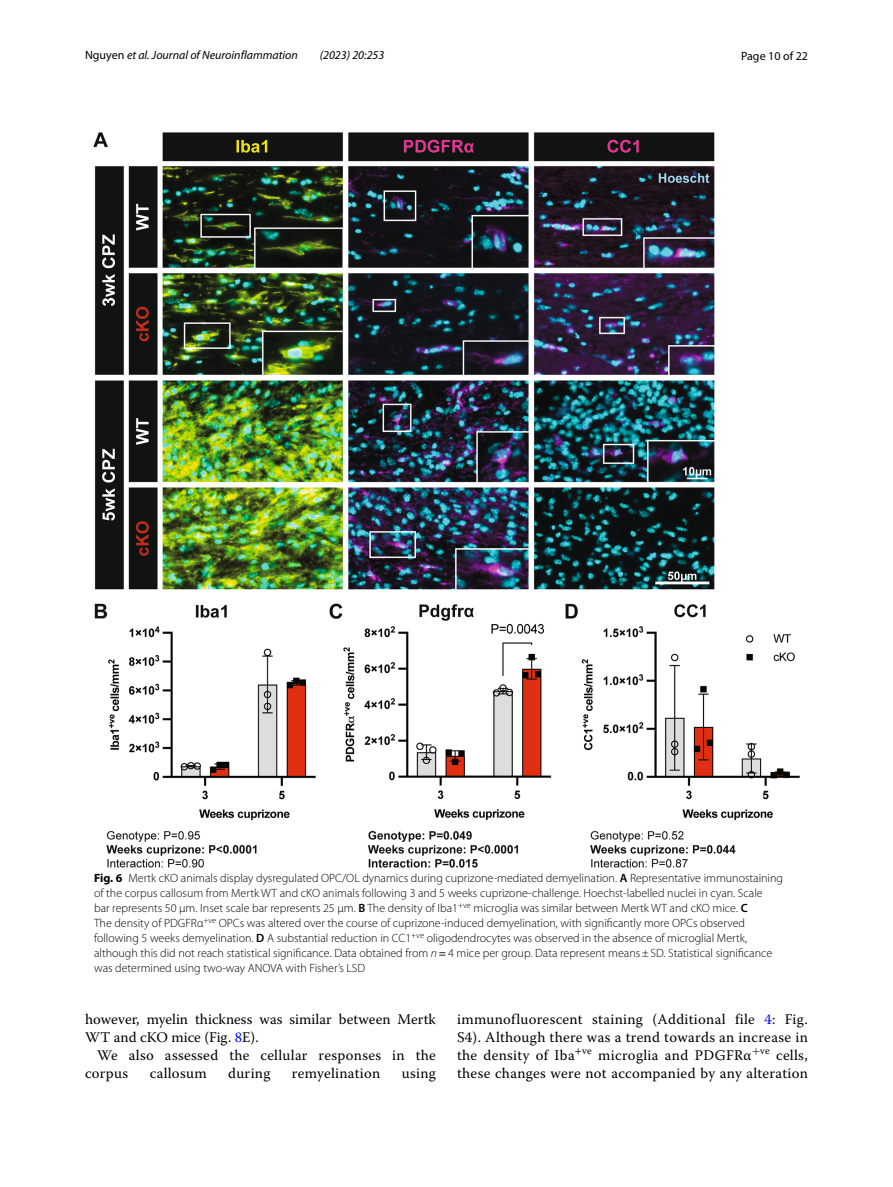
<style>
.page{position:relative;width:893px;height:1187px;background:#fff}
.page>*{position:absolute;margin:0;border:0;box-sizing:border-box;transform-origin:0 0}
.t1{font:14.7px/18px "Warnock Pro";letter-spacing:.02em;color:#000}
.t2{font:14.7px/18px "Warnock Pro";color:#000}
.t3{font:300 12px/15px "Myriad Pro";color:#000}
.t4{font:italic 12px "Myriad Pro";color:#000}
.t5{font:12px "Myriad Pro";color:#000}
.s1{font-style:normal}
.s2{font-weight:700}
.s3{font-weight:600}
.s4{font-style:italic}
.s5{font-family:"STIX";font-weight:400;font-style:italic}
.s6{color:#00f}
</style>
<div class="page">
<img style="left:94px;top:133px;width:705px;height:734px">
<p class="t4" style="left:85px;top:48px;width:214px"><span class="s1">Nguyen</span> et al. Journal of Neuroinflammation</p>
<p class="t4" style="left:320px;top:48px;width:66px">(2023) 20:253</p>
<p class="t5" style="left:741px;top:48px;width:68px">Page 10 of 22</p>
<p class="t3" style="left:94px;top:871px;width:690px"><span class="s2">Fig. 6</span> Mertk cKO animals display dysregulated OPC/OL dynamics during cuprizone-mediated demyelination. <span class="s3">A</span> Representative immunostaining of the corpus callosum from Mertk WT and cKO animals following 3 and 5 weeks cuprizone-challenge. Hoechst-labelled nuclei in cyan. Scale<br>bar represents 50 µm. Inset scale bar represents 25 µm. <span class="s3">B</span> The density of -Iba1<sup>+ve</sup> microglia was similar between Mertk WT and cKO mice. <span class="s3">C<br></span>The density of PDGFRα<sup>+ve</sup> OPCs was altered over the course of cuprizone-induced demyelination, with significantly more OPCs observed following 5 weeks demyelination. <span class="s3">D</span> A substantial reduction in -CC1<sup>+ve</sup> oligodendrocytes was observed in the absence of microglial Mertk, although this did not reach statistical significance. Data obtained from <span class="s4">n</span><span class="s5">=</span>4 mice per group. Data represent means±SD. Statistical significance was determined using two-way ANOVA with Fisher’s LSD</p>
<p class="t2" style="left:85px;top:1010px;width:352px">however, myelin thickness was similar between Mertk<br>WT and cKO mice (Fig. <span class="s6">8</span>E).</p>
<p class="t1" style="left:85px;top:1046px;width:352px;text-indent:12px">We also assessed the cellular responses in the corpus</p>
<p class="t1" style="left:150px;top:1064px;width:59px">callosum</p>
<p class="t1" style="left:228px;top:1064px;width:44px">during</p>
<p class="t1" style="left:292px;top:1064px;width:90px">remyelination</p>
<p class="t1" style="left:402px;top:1064px;width:36px">using</p>
<p class="t1" style="left:457px;top:1010px;width:352px;text-align:justify">immunofluorescent staining (Additional file <span class="s6">4</span>: Fig.<br>S4). Although there was a trend towards an increase in the density of Iba<sup>+</sup><sup>ve</sup> microglia and PDGFRα<sup>+</sup><sup>ve</sup> cells, these changes were not accompanied by any alteration</p>
</div>
